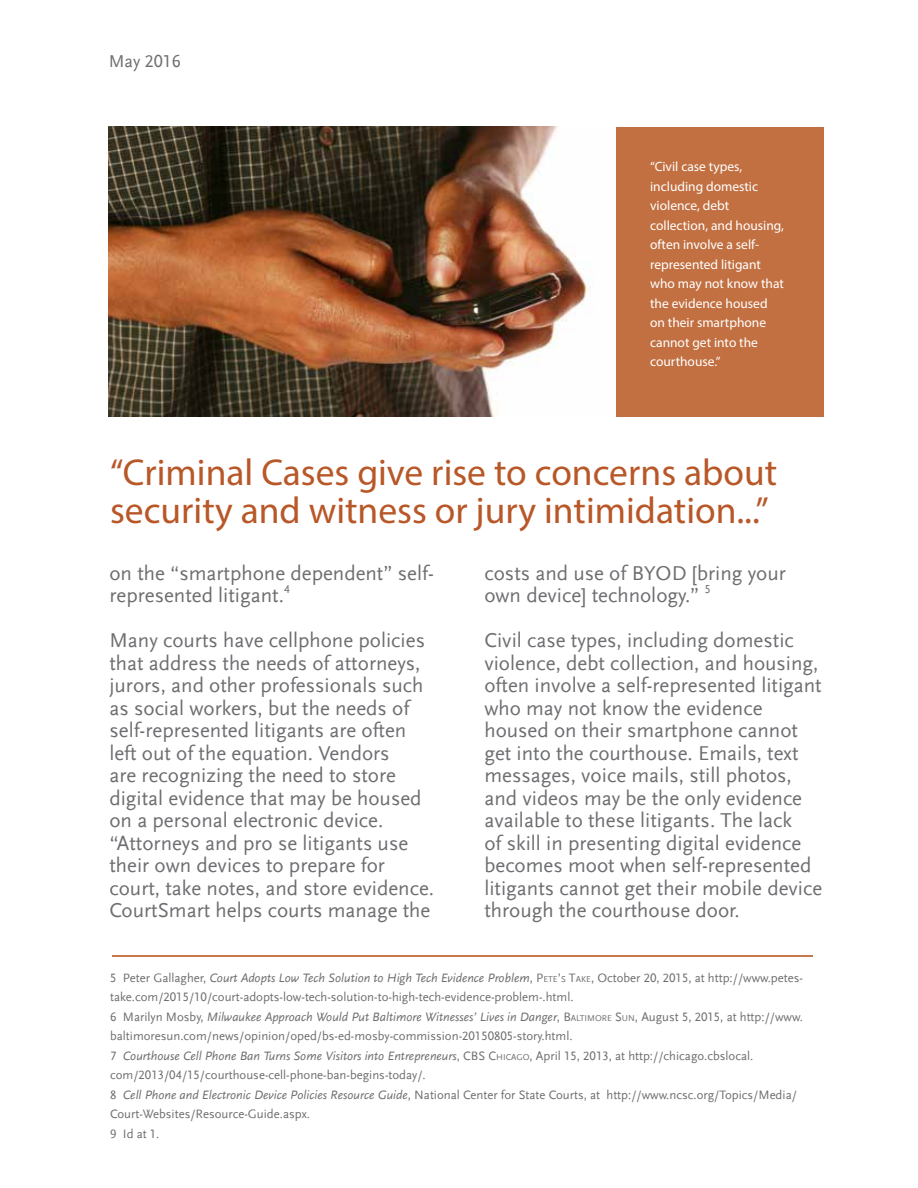
<style>
.page{position:relative;width:918px;height:1188px;background:#fff}
.page>*{position:absolute;margin:0;border:0;box-sizing:border-box;transform-origin:0 0}
.t1{font:37.5px/37.5px "Myriad Pro";color:#b85727}
.t2{font:21px/22.5px "Scala Sans Regular LF";color:#6d6e71}
.t3{font:21px/22.5px "Scala Sans Regular LF";color:#6d6e70}
.t4{font:18px "Scala Sans Regular LF";color:#6d6e70}
.t5{font:13.5px/19.5px "Myriad Pro";color:#fff}
.t6{font:12.75px/19.5px "Scala Sans Regular LF";color:#6d6e70}
.t7{font:italic 12.75px "Scala Sans";color:#6d6e70}
.s1{font-family:"Scala Sans";font-style:italic}
.s2{font-style:inherit}
.s3{font-size:8.85px}
.s4{font-family:"Scala Sans Regular LF";font-style:normal}
.s5{font-family:"Scala Sans Regular LF";font-style:normal;font-size:8.85px}
</style>
<div class="page">
<img style="left:109px;top:126px;width:482px;height:290px">
<div style="left:616px;top:127px;width:207px;height:289px;background:#c27041"></div>
<hr style="left:112px;top:956px;width:700px;height:1px;background:#c5784b">
<p class="t4" style="left:109px;top:51px;width:74px">May 2016</p>
<p class="t5" style="left:650px;top:157px;width:135px">“Civil case types, including domestic violence, debt collection, and housing, often involve a self&shy;represented litigant who may not know that the evidence housed on their smartphone cannot get into the courthouse.”</p>
<h1 class="t1" style="left:110px;top:453px;width:669px">“Criminal Cases give rise to concerns about security and witness or jury intimidation...”</h1>
<p class="t3" style="left:109px;top:562px;width:326px">on the “smartphone dependent” self&shy;represented litigant.<sup>4</sup></p>
<p class="t2" style="left:109px;top:630px;width:326px">Many courts have cellphone policies that address the needs of attorneys, jurors, and other professionals such as social workers, but the needs of self-represented litigants are often left out of the equation. Vendors<br>are recognizing the need to store digital evidence that may be housed on a personal electronic device. “Attorneys and pro se litigants use their own devices to prepare for court, take notes, and store evidence.<br>CourtSmart helps courts manage the</p>
<p class="t2" style="left:484px;top:562px;width:303px">costs and use of BYOD [bring your own device] technology.” <sup>5</sup></p>
<p class="t2" style="left:484px;top:630px;width:339px">Civil case types, including domestic violence, debt collection, and housing, often involve a self-represented litigant who may not know the evidence housed on their smartphone cannot get into the courthouse. Emails, text messages, voice mails, still photos, and videos may be the only evidence available to these litigants. The lack<br>of skill in presenting digital evidence becomes moot when self-represented litigants cannot get their mobile device through the courthouse door.</p>
<p class="t6" style="left:110px;top:968px;width:694px">5 Peter Gallagher, <span class="s1">Court Adopts Low Tech Solution to High Tech Evidence Problem</span>, <span class="s2">P</span><span class="s3">ETE</span><span class="s2">’</span><span class="s3">S</span> <span class="s2">T</span><span class="s3">AKE</span>, October 20, 2015, at http://www.petes&shy;take.com/2015/10/court-adopts-low-tech-solution-to-high-tech-evidence-problem-.html.</p>
<p class="t7" style="left:110px;top:1010px;width:694px"><span class="s4">6 Marilyn Mosby,</span> Milwaukee Approach Would Put Baltimore Witnesses’ Lives in Danger<span class="s4">,</span> <span class="s4">B</span><span class="s5">ALTIM ORE</span> <span class="s4">S</span><span class="s5">UN</span><span class="s4">, August 5, 2015, at http://www.</span></p>
<p class="t6" style="left:110px;top:1027px;width:464px">baltimoresun.com/news/opinion/oped/bs-ed-mosby-commission-20150805-story.html.</p>
<p class="t7" style="left:110px;top:1049px;width:645px"><span class="s4">7</span> Courthouse Cell Phone Ban Turns Some Visitors into Entrepreneurs<span class="s4">, CBS</span> <span class="s4">C</span><span class="s5">HICAGO</span><span class="s4">, April 15, 2013, at http://chicago.cbslocal.</span></p>
<p class="t6" style="left:110px;top:1066px;width:688px">com/2013/04/15/courthouse-cell-phone-ban-begins-today/.<br>8 <span class="s1">Cell Phone and Electronic Device Policies Resource Guide</span>, National Center for State Courts, at http://www.ncsc.org/Topics/Media/ Court-Websites/Resource-Guide.aspx.<br>9 Id at 1.</p>
</div>
